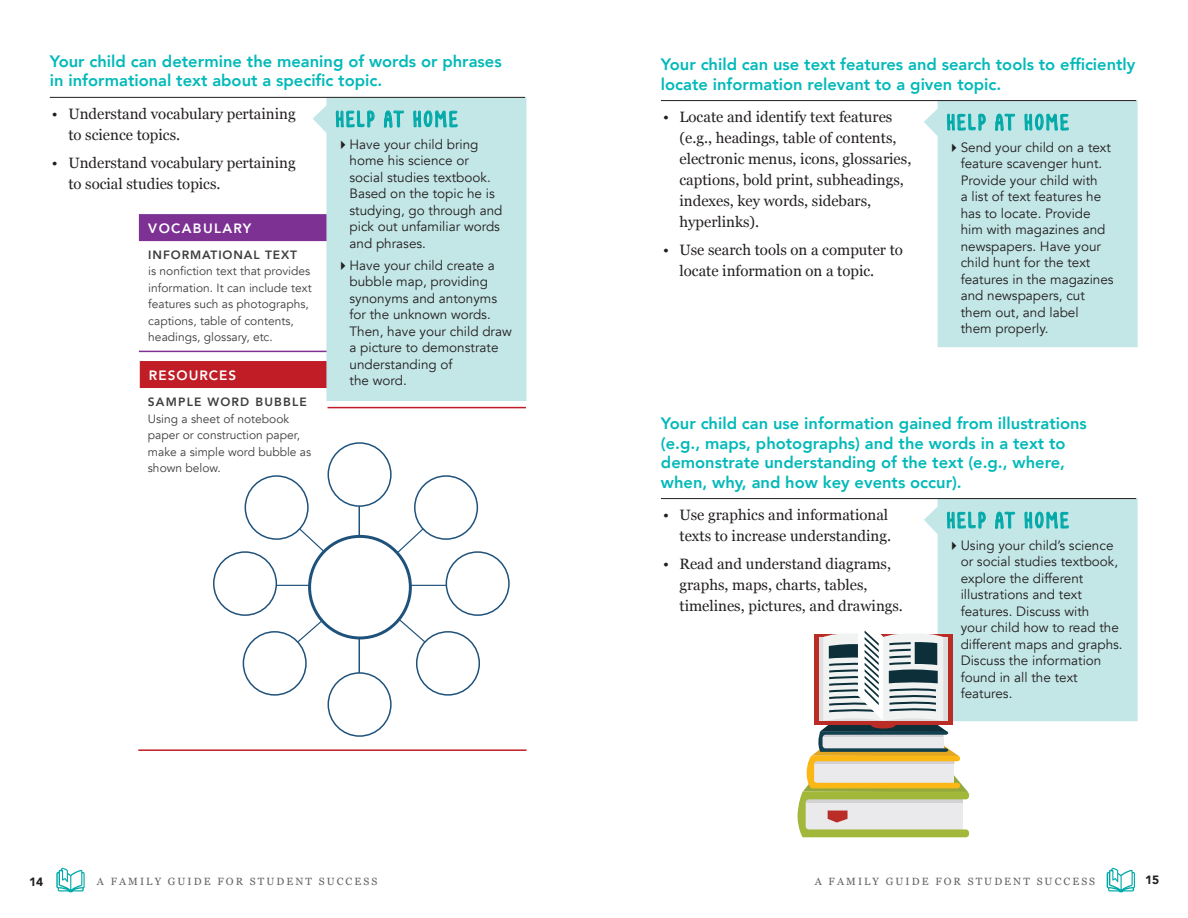
<style>
.page{position:relative;width:1188px;height:918px;background:#fff}
.page>*{position:absolute;margin:0;border:0;box-sizing:border-box;transform-origin:0 0}
.t1{font:22.5px "KG Empireof Dirt";letter-spacing:.13em;color:#00a9a8}
.t2{font:800 16.5px/19.5px "Avenir";color:#03b9b9}
.t3{font:15px/21px "Georgia";color:#231f20}
.t4{font:13.5px/16.5px "Avenir";color:#231f20}
.t5{font:800 13.5px "Avenir";letter-spacing:.1em;color:#fff}
.t6{font:800 13.5px "Avenir";letter-spacing:.075em;color:#fff}
.t7{font:12px/16.5px "Avenir";color:#3e3e3f}
.t8{font:800 12px "Avenir";letter-spacing:.075em;color:#3e3e3f}
.t9{font:800 12px "Avenir";letter-spacing:.1em;color:#3e3e3f}
.t10{font:900 12px "Avenir";color:#231f20}
.t11{font:10.5px "Georgia";letter-spacing:.2em;color:#616164}
</style>
<div class="page">
<svg style="left:923px;top:100px;width:215px;height:248px;background:#c7e7e8"></svg>
<div style="left:923px;top:498px;width:215px;height:224px;background:#c3e6e7"></div>
<svg style="left:995px;top:113px;width:20px;height:58px"></svg>
<svg style="left:1025px;top:114px;width:44px;height:17px"></svg>
<svg style="left:995px;top:511px;width:20px;height:58px"></svg>
<svg style="left:1025px;top:512px;width:44px;height:17px"></svg>
<hr style="left:661px;top:100px;width:475px;height:1px;background:#231f20">
<hr style="left:661px;top:498px;width:475px;height:1px;background:#231f20">
<svg style="left:798px;top:612px;width:171px;height:225px"></svg>
<hr style="left:139px;top:351px;width:250px;height:1px;background:#7c3193">
<div style="left:139px;top:214px;width:251px;height:27px;background:#7c3193"></div>
<div style="left:140px;top:361px;width:277px;height:27px;background:#c01d27"></div>
<svg style="left:312px;top:96px;width:215px;height:305px;background:#c6e4e6"></svg>
<svg style="left:384px;top:110px;width:20px;height:58px"></svg>
<svg style="left:413px;top:110px;width:45px;height:18px"></svg>
<hr style="left:50px;top:97px;width:475px;height:1px;background:#231f20">
<hr style="left:138px;top:749px;width:388px;height:2px;background:#c01d27">
<hr style="left:328px;top:407px;width:198px;height:1px;background:#c01d27">
<hr style="left:359px;top:475px;width:1px;height:230px;background:#1f527b">
<svg style="left:289px;top:517px;width:46px;height:45px"></svg>
<svg style="left:388px;top:513px;width:52px;height:49px"></svg>
<hr style="left:261px;top:585px;width:85px;height:1px;background:#1f527b">
<hr style="left:377px;top:585px;width:85px;height:1px;background:#1f527b">
<svg style="left:281px;top:605px;width:59px;height:53px"></svg>
<svg style="left:382px;top:605px;width:60px;height:53px"></svg>
<div style="left:328px;top:673px;width:63px;height:63px;background:#fff;border-radius:50%"></div>
<div style="left:328px;top:672px;width:64px;height:65px;border:2px solid #1f527b;border-radius:50%"></div>
<div style="left:243px;top:632px;width:63px;height:63px;background:#fff;border-radius:50%"></div>
<div style="left:243px;top:631px;width:64px;height:65px;border:2px solid #1f527b;border-radius:50%"></div>
<div style="left:417px;top:632px;width:62px;height:63px;background:#fff;border-radius:50%"></div>
<div style="left:416px;top:631px;width:64px;height:65px;border:2px solid #1f527b;border-radius:50%"></div>
<div style="left:214px;top:552px;width:62px;height:63px;background:#fff;border-radius:50%"></div>
<div style="left:213px;top:551px;width:64px;height:65px;border:2px solid #1f527b;border-radius:50%"></div>
<div style="left:446px;top:552px;width:63px;height:63px;background:#fff;border-radius:50%"></div>
<div style="left:446px;top:551px;width:64px;height:65px;border:2px solid #1f527b;border-radius:50%"></div>
<div style="left:245px;top:476px;width:63px;height:63px;background:#fff;border-radius:50%"></div>
<div style="left:245px;top:475px;width:64px;height:65px;border:2px solid #1f527b;border-radius:50%"></div>
<div style="left:415px;top:476px;width:62px;height:63px;background:#fff;border-radius:50%"></div>
<div style="left:414px;top:475px;width:64px;height:65px;border:2px solid #1f527b;border-radius:50%"></div>
<div style="left:328px;top:443px;width:63px;height:63px;background:#fff;border-radius:50%"></div>
<div style="left:328px;top:442px;width:64px;height:65px;border:2px solid #1f527b;border-radius:50%"></div>
<div style="left:310px;top:536px;width:100px;height:102px;background:#fff;border-radius:50%"></div>
<div style="left:308px;top:535px;width:104px;height:104px;border:3px solid #1f527b;border-radius:50%"></div>
<svg style="left:1107px;top:868px;width:28px;height:24px"></svg>
<svg style="left:56px;top:868px;width:29px;height:24px"></svg>
<svg style="left:947px;top:114px;width:39px;height:61px;background:#b0e0e0"></svg>
<svg style="left:947px;top:512px;width:39px;height:61px;background:#b0e0e0"></svg>
<svg style="left:336px;top:110px;width:39px;height:62px;background:#b0e0e0"></svg>
<p class="t2" style="left:50px;top:51px;width:453px">Your child can determine the meaning of words or phrases in informational text about a specific topic.</p>
<p class="t3" style="left:68px;top:103px;width:229px;text-indent:-16px">• Understand vocabulary pertaining to science topics.</p>
<p class="t3" style="left:68px;top:152px;width:229px;text-indent:-16px">• Understand vocabulary pertaining to social studies topics.</p>
<h1 class="t1" style="left:336px;top:106px;width:123px">HELP AT HOME</h1>
<p class="t4" style="left:350px;top:136px;width:155px;text-indent:-14px">✔Have your child bring home his science or social studies textbook.<br>Based on the topic he is studying, go through and pick out unfamiliar words and phrases.</p>
<p class="t4" style="left:350px;top:257px;width:164px;text-indent:-14px">✔Have your child create a bubble map, providing synonyms and antonyms for the unknown words.<br>Then, have your child draw a picture to demonstrate understanding of<br>the word.</p>
<p class="t5" style="left:148px;top:218px;width:105px">VOCABULARY</p>
<p class="t8" style="left:148px;top:245px;width:150px">INFORMATIONAL TEXT</p>
<p class="t7" style="left:148px;top:263px;width:165px">is nonfiction text that provides information. It can include text features such as photographs, captions, table of contents, headings, glossary, etc.</p>
<p class="t6" style="left:149px;top:365px;width:89px">RESOURCES</p>
<p class="t9" style="left:148px;top:393px;width:161px">SAMPLE WORD BUBBLE</p>
<p class="t7" style="left:148px;top:411px;width:165px">Using a sheet of notebook paper or construction paper, make a simple word bubble as shown below.</p>
<p class="t2" style="left:661px;top:55px;width:476px">Your child can use text features and search tools to efficiently locate information relevant to a given topic.</p>
<p class="t3" style="left:680px;top:106px;width:233px;text-indent:-16px">• Locate and identify text features (e.g., headings, table of contents, electronic menus, icons, glossaries, captions, bold print, subheadings, indexes, key words, sidebars, hyperlinks).</p>
<p class="t3" style="left:680px;top:239px;width:225px;text-indent:-16px">• Use search tools on a computer to locate information on a topic.</p>
<h1 class="t1" style="left:947px;top:110px;width:123px">HELP AT HOME</h1>
<p class="t4" style="left:961px;top:139px;width:155px;text-indent:-14px">✔Send your child on a text feature scavenger hunt.<br>Provide your child with<br>a list of text features he has to locate. Provide him with magazines and newspapers. Have your child hunt for the text features in the magazines and newspapers, cut them out, and label<br>them properly.</p>
<p class="t2" style="left:661px;top:414px;width:427px">Your child can use information gained from illustrations (e.g., maps, photographs) and the words in a text to demonstrate understanding of the text (e.g., where, when, why, and how key events occur).</p>
<p class="t3" style="left:663px;top:504px;width:230px;text-align:right">• Use graphics and informational texts to increase understanding.</p>
<p class="t3" style="left:680px;top:553px;width:225px;text-indent:-16px">• Read and understand diagrams, graphs, maps, charts, tables, timelines, pictures, and drawings.</p>
<h1 class="t1" style="left:947px;top:508px;width:123px">HELP AT HOME</h1>
<p class="t4" style="left:961px;top:537px;width:163px;text-indent:-14px">✔Using your child’s science or social studies textbook, explore the different illustrations and text features. Discuss with<br>your child how to read the different maps and graphs.<br>Discuss the information found in all the text features.</p>
<p class="t10" style="left:29px;top:871px;width:16px">14</p>
<p class="t11" style="left:97px;top:873px;width:282px">A FAMILY GUIDE FOR STUDENT SUCCESS</p>
<p class="t11" style="left:815px;top:873px;width:282px">A FAMILY GUIDE FOR STUDENT SUCCESS</p>
<p class="t10" style="left:1145px;top:870px;width:16px">15</p>
</div>
